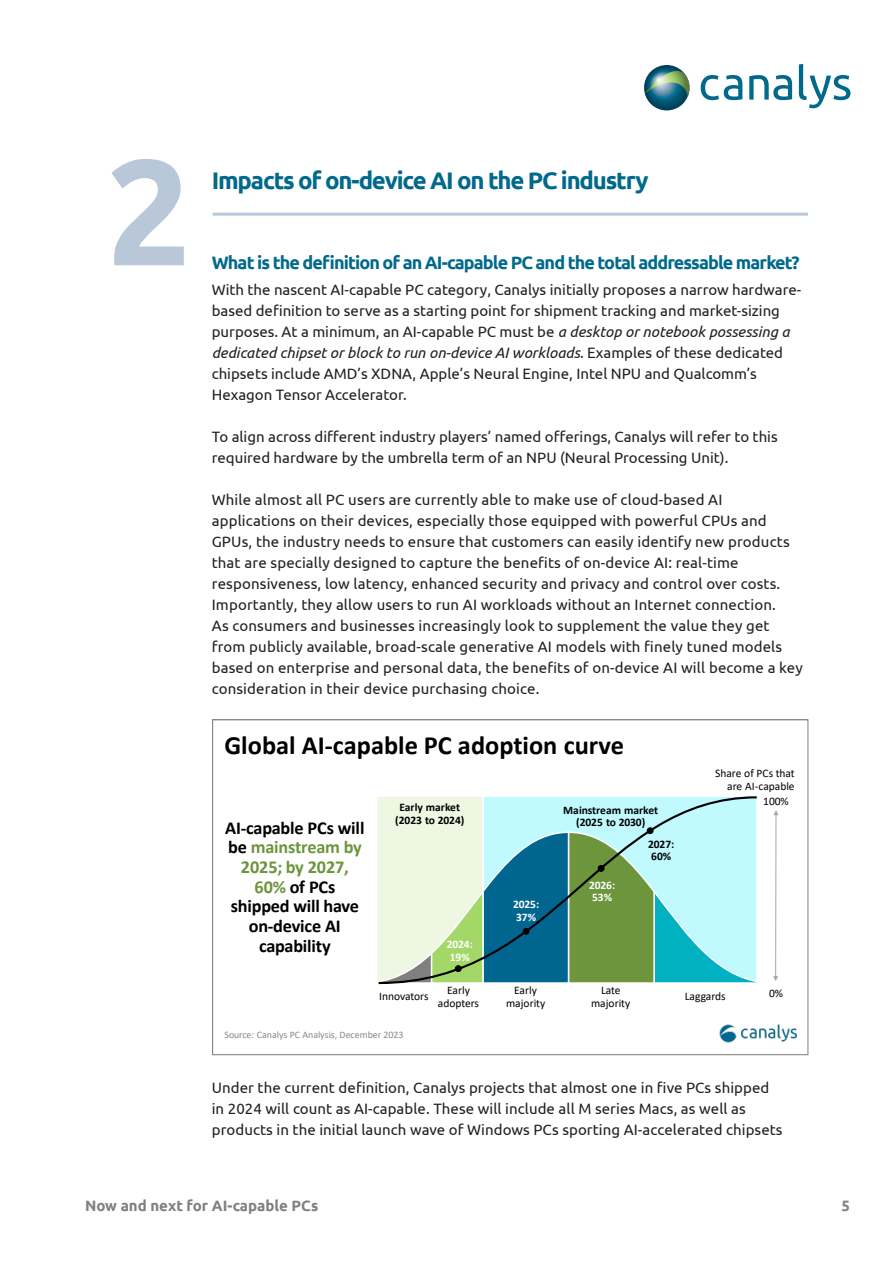
<style>
.page{position:relative;width:893px;height:1263px;background:#fff}
.page>*{position:absolute;margin:0;border:0;box-sizing:border-box;transform-origin:0 0}
.Subheading{font:700 150px "Ubuntu";color:#b8c8d8}
.t1{font:700 26.4px "Calibri";color:#000}
.Subheading-2{font:700 24px "Ubuntu";letter-spacing:-.05em;color:#00698c}
.t2{font:700 18.3px/19.6px "Calibri";letter-spacing:-.01em;color:#000;text-align:center}
.Subheading2{font:700 18px "Ubuntu";letter-spacing:-.05em;color:#00698c}
.Body_text{font:15px/21px "Ubuntu";letter-spacing:.01em;color:#231f20}
.t3{font:700 15px "Ubuntu";color:#7f8080}
.t4{font:11.55px/12.5px "Calibri";letter-spacing:-.005em;color:#000;text-align:center}
.t5{font:700 11.55px/12.5px "Calibri";letter-spacing:-.005em;color:#000;text-align:center}
.t6{font:700 11.55px/12.5px "Calibri";letter-spacing:-.005em;color:#fff}
.t7{font:9.9px "Calibri";color:#898989}
.s1{font-style:italic}
.s2{color:#6c953c}
</style>
<div class="page">
<svg style="left:644px;top:65px;width:46px;height:46px"></svg>
<svg style="left:701px;top:75px;width:41px;height:25px"></svg>
<svg style="left:749px;top:75px;width:43px;height:25px"></svg>
<svg style="left:799px;top:64px;width:51px;height:44px"></svg>
<hr style="left:213px;top:213px;width:595px;height:3px;background:#b8c8d8">
<img style="left:720px;top:1024px;width:77px;height:19px">
<svg style="left:377px;top:796px;width:380px;height:189px;background:#ccf4f2"></svg>
<div style="left:647px;top:827px;width:6px;height:7px;border:1px solid #000;border-radius:50%"></div>
<hr style="left:775px;top:814px;width:1px;height:163px;background:#a6a6a6">
<svg style="left:377px;top:828px;width:401px;height:156px;background:#90c5b6"></svg>
<svg style="left:773px;top:810px;width:5px;height:5px"></svg>
<p class="Subheading" style="left:106px;top:121px;width:87px">2</p>
<p class="Subheading-2" style="left:212px;top:166px;width:438px">Impacts of on-device AI on the PC industry</p>
<p class="Subheading2" style="left:212px;top:251px;width:590px">What is the definition of an AI-capable PC and the total addressable market?</p>
<p class="Body_text" style="left:212px;top:279px;width:591px">With the nascent AI-capable PC category, Canalys initially proposes a narrow hardware&shy;based definition to serve as a starting point for shipment tracking and market-sizing purposes. At a minimum, an AI-capable PC must be <span class="s1">a desktop or notebook possessing a dedicated chipset or block to run on-device AI workloads</span>. Examples of these dedicated chipsets include AMD’s XDNA, Apple’s Neural Engine, Intel NPU and Qualcomm’s Hexagon Tensor Accelerator.</p>
<p class="Body_text" style="left:212px;top:426px;width:567px">To align across different industry players’ named offerings, Canalys will refer to this required hardware by the umbrella term of an NPU (Neural Processing Unit).</p>
<p class="Body_text" style="left:212px;top:489px;width:593px">While almost all PC users are currently able to make use of cloud-based AI applications on their devices, especially those equipped with powerful CPUs and GPUs, the industry needs to ensure that customers can easily identify new products that are specially designed to capture the benefits of on-device AI: real-time responsiveness, low latency, enhanced security and privacy and control over costs.<br>Importantly, they allow users to run AI workloads without an Internet connection.<br>As consumers and businesses increasingly look to supplement the value they get from publicly available, broad-scale generative AI models with finely tuned models based on enterprise and personal data, the benefits of on-device AI will become a key consideration in their device purchasing choice.</p>
<p class="t1" style="left:224px;top:726px;width:401px">Global AI-capable PC adoption curve</p>
<p class="t2" style="left:225px;top:817px;width:141px">AI-capable PCs will be <span class="s2">mainstream by<br>2025; by 2027,<br>60%</span> of PCs shipped will have on-device AI capability</p>
<p class="t5" style="left:395px;top:801px;width:71px">Early market (2023 to 2024)</p>
<p class="t5" style="left:563px;top:804px;width:97px">Mainstream market (2025 to 2030)</p>
<p class="t6" style="left:447px;top:938px;width:28px">2024:<br>19%</p>
<p class="t6" style="left:513px;top:898px;width:28px">2025:<br>37%</p>
<p class="t6" style="left:589px;top:879px;width:28px">2026:<br>53%</p>
<p class="t5" style="left:648px;top:838px;width:28px;text-align:left">2027:<br>60%</p>
<p class="t4" style="left:715px;top:767px;width:81px;text-align:right">Share of PCs that are AI-capable</p>
<p class="t4" style="left:763px;top:794px;width:27px">100%</p>
<p class="t4" style="left:438px;top:984px;width:43px">Early adopters</p>
<p class="t4" style="left:506px;top:984px;width:41px">Early majority</p>
<p class="t4" style="left:591px;top:984px;width:41px">Late majority</p>
<p class="t4" style="left:379px;top:990px;width:51px">Innovators</p>
<p class="t4" style="left:769px;top:987px;width:15px">0%</p>
<p class="t4" style="left:685px;top:990px;width:42px">Laggards</p>
<p class="t7" style="left:224px;top:1028px;width:181px">Source: Canalys PC Analysis, December 2023</p>
<p class="Body_text" style="left:212px;top:1077px;width:572px">Under the current definition, Canalys projects that almost one in five PCs shipped in 2024 will count as AI-capable. These will include all M series Macs, as well as products in the initial launch wave of Windows PCs sporting AI-accelerated chipsets</p>
<p class="t3" style="left:85px;top:1196px;width:235px">Now and next for AI-capable PCs</p>
<p class="t3" style="left:842px;top:1196px;width:10px">5</p>
</div>
